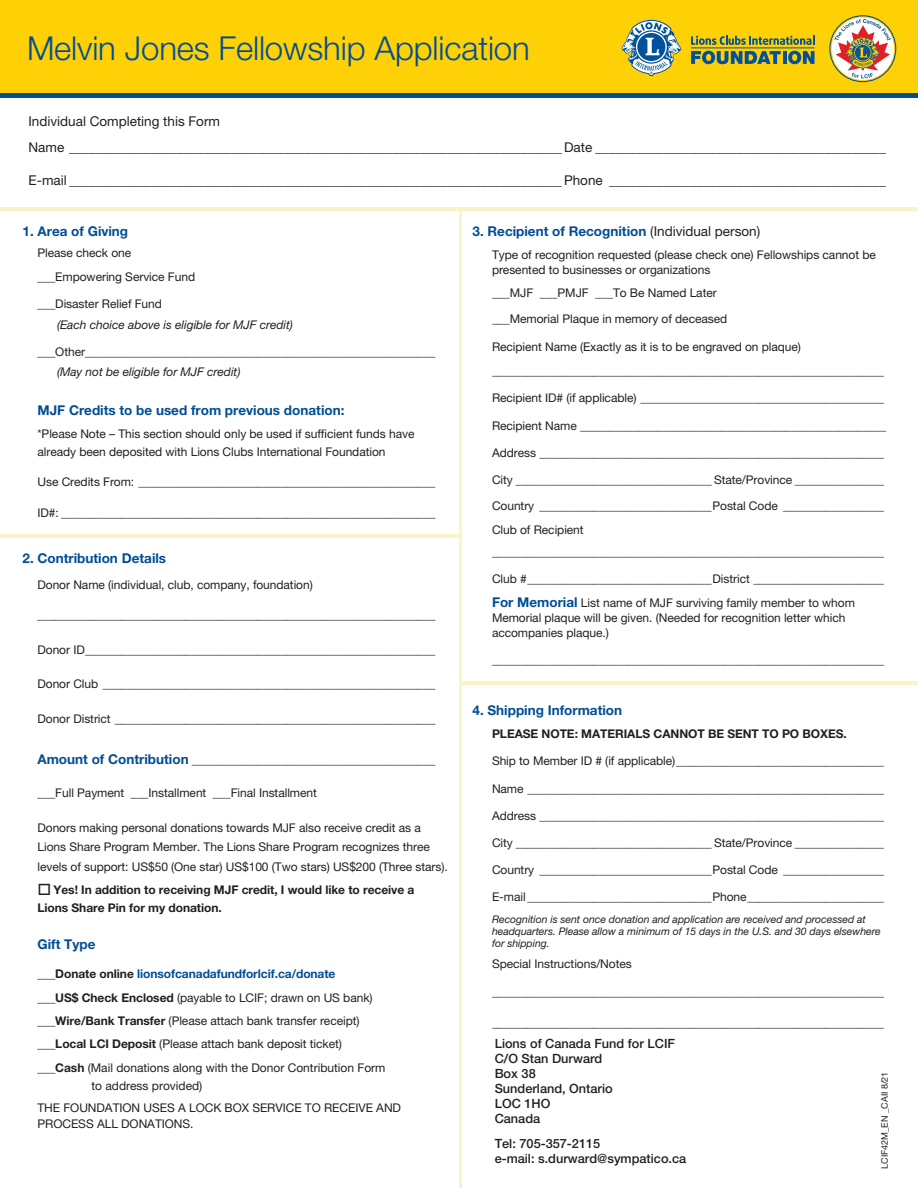
<style>
.page{position:relative;width:918px;height:1188px;background:#fff}
.page>*{position:absolute;margin:0;border:0;box-sizing:border-box;transform-origin:0 0}
.t1{font:300 33px "Helvetica Neue LT Std";letter-spacing:-.005em;color:#014d95}
.t2{font:13.5px/25.8px "Helvetica Neue LT Std";color:#231f20}
.t3{font:700 13.5px "Helvetica Neue LT Std";color:#014d95}
.t4{font:500 12.75px/15px "Helvetica Neue LT Std";color:#231f20}
.t5{font:12px/23.4px "Helvetica Neue LT Std";letter-spacing:-.005em;color:#231f20}
.t6{font:700 12px/18px "Helvetica Neue LT Std";letter-spacing:-.005em;color:#231f20}
.t7{font:italic 12px "Helvetica Neue LT Std";letter-spacing:-.005em;color:#231f20}
.t8{font:italic 10.5px/12px "Helvetica Neue LT Std";letter-spacing:-.005em;color:#231f20}
.t9{font:9px "Helvetica Neue LT Std";letter-spacing:-.005em;color:#231f20}
.s1{font-weight:700;font-size:13.5px;color:#014d95}
.s2{font-weight:700}
.s3{font-weight:700;color:#014d95}
.s4{font-weight:400;color:#231f20}
</style>
<div class="page">
<div style="left:0;top:0;width:918px;height:94px;background:#fed006"></div>
<hr style="left:459px;top:209px;width:3px;height:979px;background:#f8f4ca">
<hr style="left:0;top:534px;width:461px;height:4px;background:#f8f4ca">
<hr style="left:0;top:207px;width:918px;height:4px;background:#f8f4ca">
<hr style="left:461px;top:681px;width:457px;height:4px;background:#f8f4ca">
<hr style="left:0;top:93px;width:918px;height:4px;background:#014d95">
<svg style="left:691px;top:36px;width:124px;height:9px"></svg>
<svg style="left:691px;top:51px;width:90px;height:13px"></svg>
<hr style="left:783px;top:51px;width:4px;height:13px;background:#01529a">
<svg style="left:788px;top:51px;width:27px;height:13px"></svg>
<hr style="left:691px;top:48px;width:124px;height:1px;background:#01529a">
<svg style="left:622px;top:20px;width:59px;height:56px"></svg>
<svg style="left:829px;top:15px;width:67px;height:67px"></svg>
<h1 class="t1" style="left:27px;top:28px;width:504px">Melvin Jones Fellowship Application</h1>
<p class="t2" style="left:28px;top:108px;width:859px">Individual Completing this Form<br>Name _________________________________________________________________________ Date ___________________________________________</p>
<p class="t2" style="left:28px;top:167px;width:859px">E-mail _________________________________________________________________________ Phone _________________________________________</p>
<p class="t3" style="left:22px;top:222px;width:107px">1. Area of Giving</p>
<p class="t5" style="left:38px;top:240px;width:159px;line-height:24.3px">Please check one ___Empowering Service Fund</p>
<p class="t5" style="left:38px;top:292px;width:126px">___Disaster Relief Fund</p>
<p class="t7" style="left:57px;top:318px;width:237px">(Each choice above is eligible for MJF credit)</p>
<p class="t5" style="left:38px;top:340px;width:400px">___Other___________________________________________________________</p>
<p class="t7" style="left:57px;top:364px;width:185px">(May not be eligible for MJF credit)</p>
<p class="t3" style="left:38px;top:402px;width:308px">MJF Credits to be used from previous donation:</p>
<p class="t5" style="left:38px;top:425px;width:378px;line-height:18px">*Please Note – This section should only be used if sufficient funds have already been deposited with Lions Clubs International Foundation</p>
<p class="t5" style="left:38px;top:470px;width:400px">Use Credits From: __________________________________________________</p>
<p class="t5" style="left:38px;top:501px;width:400px">ID#: _______________________________________________________________</p>
<p class="t3" style="left:22px;top:550px;width:145px">2. Contribution Details</p>
<p class="t5" style="left:38px;top:572px;width:277px">Donor Name (individual, club, company, foundation)</p>
<p class="t5" style="left:38px;top:603px;width:400px">___________________________________________________________________</p>
<p class="t5" style="left:38px;top:638px;width:400px">Donor ID___________________________________________________________</p>
<p class="t5" style="left:38px;top:672px;width:400px">Donor Club ________________________________________________________</p>
<p class="t5" style="left:38px;top:707px;width:400px">Donor District ______________________________________________________</p>
<p class="t5" style="left:38px;top:748px;width:400px"><span class="s1">Amount of Contribution</span> _________________________________________</p>
<p class="t5" style="left:38px;top:781px;width:281px">___Full Payment ___Installment ___Final Installment</p>
<p class="t5" style="left:38px;top:817px;width:412px;line-height:19.5px">Donors making personal donations towards MJF also receive credit as a<br>Lions Share Program Member. The Lions Share Program recognizes three levels of support: US$50 (One star) US$100 (Two stars) US$200 (Three stars).</p>
<p class="t6" style="left:37px;top:880px;width:378px">□ Yes! In addition to receiving MJF credit, I would like to receive a<br>Lions Share Pin for my donation.</p>
<p class="t3" style="left:38px;top:936px;width:59px">Gift Type</p>
<p class="t5" style="left:38px;top:962px;width:350px">___<span class="s2">Donate online</span> <span class="s3">lionsofcanadafundforlcif.ca/donate<br></span>___<span class="s2">US$ Check Enclosed</span> (payable to LCIF; drawn on US bank) ___<span class="s2">Wire/Bank Transfer</span> (Please attach bank transfer receipt) ___<span class="s2">Local LCI Deposit</span> (Please attach bank deposit ticket) ___<span class="s2">Cash</span> (Mail donations along with the Donor Contribution Form</p>
<p class="t5" style="left:38px;top:1074px;width:365px;line-height:21.9px;text-indent:54px">to address provided)<br>THE FOUNDATION USES A LOCK BOX SERVICE TO RECEIVE AND</p>
<p class="t5" style="left:38px;top:1112px;width:158px">PROCESS ALL DONATIONS.</p>
<p class="t3" style="left:472px;top:222px;width:289px">3. Recipient of Recognition <span class="s4">(Individual person)</span></p>
<p class="t5" style="left:492px;top:247px;width:385px;line-height:15px">Type of recognition requested (please check one) Fellowships cannot be presented to businesses or organizations</p>
<p class="t5" style="left:492px;top:280px;width:237px;line-height:25.8px">___MJF ___PMJF ___To Be Named Later ___Memorial Plaque in memory of deceased</p>
<p class="t5" style="left:492px;top:335px;width:394px;line-height:24px">Recipient Name (Exactly as it is to be engraved on plaque) __________________________________________________________________</p>
<p class="t5" style="left:492px;top:386px;width:394px">Recipient ID# (if applicable) _________________________________________</p>
<p class="t5" style="left:492px;top:414px;width:396px">Recipient Name ____________________________________________________</p>
<p class="t5" style="left:492px;top:441px;width:394px">Address __________________________________________________________</p>
<p class="t5" style="left:492px;top:467px;width:394px;line-height:25.7px">City _________________________________ State/Province _______________<br>Country _____________________________Postal Code _________________</p>
<p class="t5" style="left:492px;top:519px;width:394px;line-height:21.8px">Club of Recipient __________________________________________________________________</p>
<p class="t5" style="left:492px;top:567px;width:394px;line-height:24.2px">Club #_______________________________District ______________________<br><span class="s1">For Memorial</span> List name of MJF surviving family member to whom</p>
<p class="t5" style="left:492px;top:611px;width:355px;line-height:15px">Memorial plaque will be given. (Needed for recognition letter which accompanies plaque.)</p>
<p class="t5" style="left:492px;top:648px;width:394px">__________________________________________________________________</p>
<p class="t3" style="left:472px;top:702px;width:151px">4. Shipping Information</p>
<p class="t6" style="left:492px;top:725px;width:356px">PLEASE NOTE: MATERIALS CANNOT BE SENT TO PO BOXES.</p>
<p class="t5" style="left:492px;top:749px;width:394px">Ship to Member ID # (if applicable)___________________________________</p>
<p class="t5" style="left:492px;top:777px;width:394px">Name ____________________________________________________________</p>
<p class="t5" style="left:492px;top:804px;width:394px">Address __________________________________________________________</p>
<p class="t5" style="left:492px;top:831px;width:394px">City _________________________________ State/Province _______________</p>
<p class="t5" style="left:492px;top:858px;width:394px">Country _____________________________Postal Code _________________</p>
<p class="t5" style="left:492px;top:885px;width:394px">E-mail _______________________________Phone_______________________</p>
<p class="t8" style="left:492px;top:913px;width:390px">Recognition is sent once donation and application are received and processed at headquarters. Please allow a minimum of 15 days in the U.S. and 30 days elsewhere for shipping.</p>
<p class="t5" style="left:492px;top:951px;width:141px">Special Instructions/Notes</p>
<p class="t5" style="left:492px;top:980px;width:394px">__________________________________________________________________</p>
<p class="t5" style="left:492px;top:1011px;width:394px">__________________________________________________________________</p>
<p class="t4" style="left:495px;top:1036px;width:182px">Lions of Canada Fund for LCIF<br>C/O Stan Durward<br>Box 38<br>Sunderland, Ontario<br>LOC 1HO<br>Canada</p>
<p class="t4" style="left:495px;top:1136px;width:193px">Tel: 705-357-2115<br>e-mail: s.durward@sympatico.ca</p>
<p class="t9" style="left:879px;top:1168px;width:98px;rotate:-90deg">LCIF42M_EN _CAII 8/21</p>
</div>
